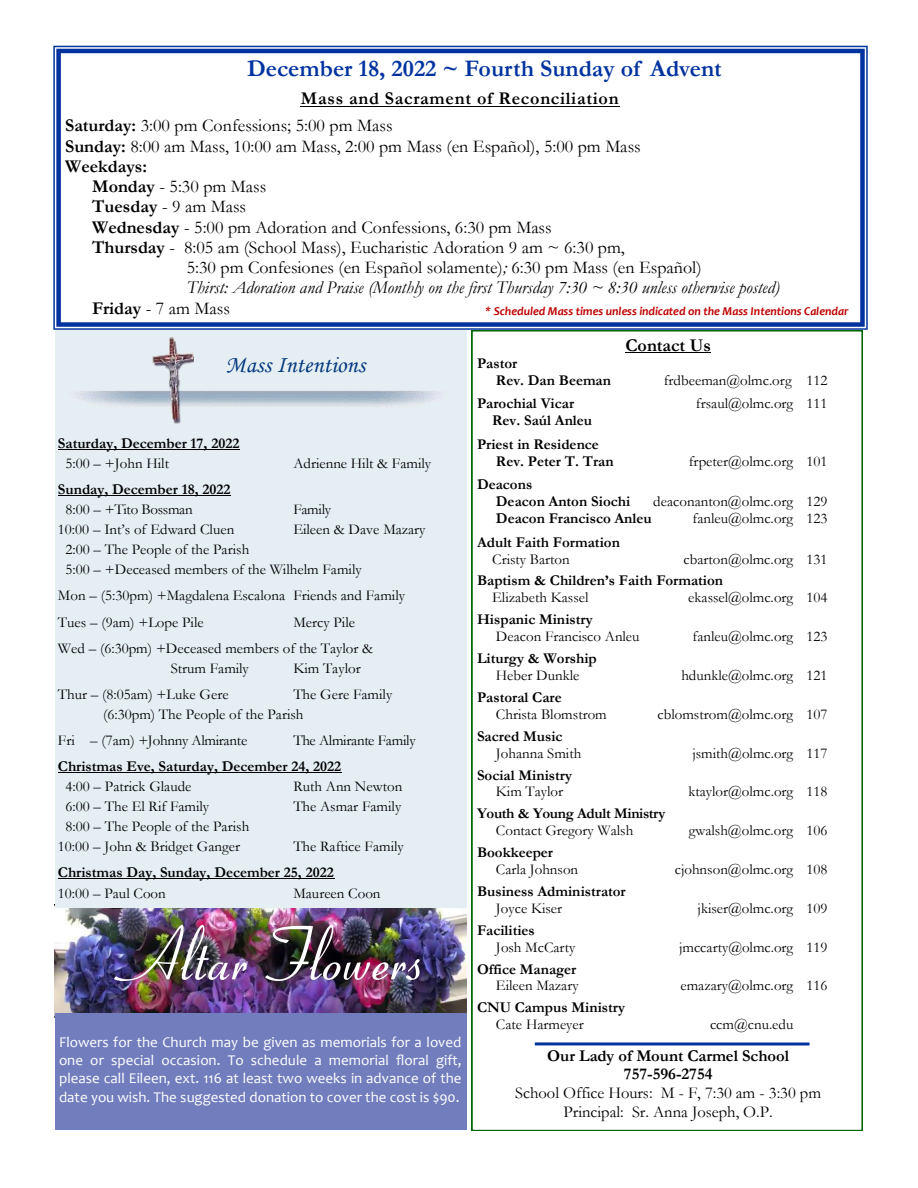
<style>
.page{position:relative;width:918px;height:1188px;background:#fff}
.page>*{position:absolute;margin:0;border:0;box-sizing:border-box;transform-origin:0 0}
.t1{font:72px "Coronet";color:#fff}
.t2{font:700 24px "Garamond";color:#0033a0}
.t3{font:24px "Monotype Corsiva";color:#05397e}
.t4{font:18px "Garamond";color:#000}
.t5{font:italic 18px "Garamond";color:#000}
.t6{font:700 18px "Garamond";letter-spacing:.04em;color:#000}
.t7{font:700 18px "Garamond";color:#000}
.t8{font:16.5px "Garamond";color:#000}
.t9{font:700 16.5px "Garamond";color:#000}
.t10{font:15px "Garamond";color:#000}
.t11{font:700 15px "Garamond";color:#000}
.t12{font:15px/18.3px "Candara";color:#fff;text-align:justify}
.t13{font:700 15px "Garamond";letter-spacing:-.02em;color:#000}
.t14{font:15px "Garamond";letter-spacing:-.025em;color:#000}
.t15{font:italic 700 12px "Candara";color:#c00000}
.s1{font-weight:700}
.s2{font-style:italic}
</style>
<div class="page">
<svg style="left:53px;top:46px;width:815px;height:284px"></svg>
<hr style="left:301px;top:106px;width:319px;height:1px;background:#000">
<svg style="left:472px;top:330px;width:391px;height:801px"></svg>
<hr style="left:625px;top:352px;width:86px;height:1px;background:#000">
<svg style="left:535px;top:1042px;width:275px;height:4px"></svg>
<img style="left:55px;top:907px;width:412px;height:107px">
<div style="left:55px;top:1014px;width:412px;height:116px;background:#717dbd"></div>
<div style="left:55px;top:330px;width:412px;height:577px;background:#e5eef3"></div>
<hr style="left:58px;top:449px;width:182px;height:1px;background:#000">
<hr style="left:58px;top:495px;width:173px;height:1px;background:#000">
<hr style="left:58px;top:772px;width:283px;height:1px;background:#000">
<hr style="left:58px;top:878px;width:276px;height:1px;background:#000">
<img style="left:75px;top:337px;width:363px;height:87px">
<div style="left:194px;top:348px;width:202px;height:35px;background:#e5eef3"></div>
<p class="t2" style="left:247px;top:55px;width:476px">December 18, 2022 ~ Fourth Sunday of Advent</p>
<p class="t6" style="left:301px;top:89px;width:319px">Mass and Sacrament of Reconciliation</p>
<p class="t4" style="left:65px;top:116px;width:329px"><span class="s1">Saturday:</span> 3:00 pm Confessions; 5:00 pm Mass</p>
<p class="t4" style="left:65px;top:136px;width:577px"><span class="s1">Sunday:</span> 8:00 am Mass, 10:00 am Mass, 2:00 pm Mass (en Español), 5:00 pm Mass</p>
<p class="t7" style="left:65px;top:156px;width:83px">Weekdays:</p>
<p class="t4" style="left:92px;top:177px;width:176px"><span class="s1">Monday</span> - 5:30 pm Mass</p>
<p class="t4" style="left:92px;top:197px;width:155px"><span class="s1">Tuesday</span> - 9 am Mass</p>
<p class="t4" style="left:92px;top:217px;width:461px"><span class="s1">Wednesday</span> - 5:00 pm Adoration and Confessions, 6:30 pm Mass</p>
<p class="t4" style="left:92px;top:237px;width:534px"><span class="s1">Thursday</span> - 8:05 am (School Mass), Eucharistic Adoration 9 am ~ 6:30 pm,</p>
<p class="t4" style="left:187px;top:258px;width:517px">5:30 pm Confesiones (en Español solamente)<span class="s2">;</span> 6:30 pm Mass (en Español)</p>
<p class="t5" style="left:187px;top:278px;width:595px">Thirst: Adoration and Praise (Monthly on the first Thursday 7:30 ~ 8:30 unless otherwise posted)</p>
<p class="t4" style="left:92px;top:298px;width:139px"><span class="s1">Friday</span> - 7 am Mass</p>
<p class="t7" style="left:625px;top:335px;width:87px">Contact Us</p>
<p class="t11" style="left:477px;top:355px;width:42px">Pastor</p>
<p class="t11" style="left:496px;top:372px;width:117px">Rev. Dan Beeman</p>
<p class="t10" style="left:664px;top:372px;width:165px">frdbeeman@olmc.org 112</p>
<p class="t11" style="left:477px;top:395px;width:99px">Parochial Vicar</p>
<p class="t10" style="left:696px;top:395px;width:133px">frsaul@olmc.org 111</p>
<p class="t11" style="left:492px;top:412px;width:101px">Rev. Saúl Anleu</p>
<p class="t11" style="left:477px;top:436px;width:123px">Priest in Residence</p>
<p class="t11" style="left:496px;top:453px;width:119px">Rev. Peter T. Tran</p>
<p class="t10" style="left:689px;top:453px;width:140px">frpeter@olmc.org 101</p>
<p class="t11" style="left:477px;top:476px;width:57px">Deacons</p>
<p class="t11" style="left:496px;top:493px;width:136px">Deacon Anton Siochi</p>
<p class="t10" style="left:653px;top:493px;width:176px">deaconanton@olmc.org 129</p>
<p class="t11" style="left:496px;top:510px;width:157px">Deacon Francisco Anleu</p>
<p class="t10" style="left:693px;top:510px;width:137px">fanleu@olmc.org 123</p>
<p class="t11" style="left:477px;top:534px;width:144px">Adult Faith Formation</p>
<p class="t10" style="left:492px;top:551px;width:79px">Cristy Barton</p>
<p class="t10" style="left:684px;top:551px;width:146px">cbarton@olmc.org 131</p>
<p class="t11" style="left:477px;top:572px;width:248px">Baptism &amp; Children’s Faith Formation</p>
<p class="t10" style="left:492px;top:589px;width:98px">Elizabeth Kassel</p>
<p class="t10" style="left:688px;top:589px;width:141px">ekassel@olmc.org 104</p>
<p class="t11" style="left:477px;top:611px;width:117px">Hispanic Ministry</p>
<p class="t10" style="left:496px;top:628px;width:145px">Deacon Francisco Anleu</p>
<p class="t10" style="left:693px;top:628px;width:137px">fanleu@olmc.org 123</p>
<p class="t11" style="left:477px;top:650px;width:121px">Liturgy &amp; Worship</p>
<p class="t10" style="left:496px;top:667px;width:85px">Heber Dunkle</p>
<p class="t10" style="left:681px;top:667px;width:148px">hdunkle@olmc.org 121</p>
<p class="t11" style="left:477px;top:689px;width:86px">Pastoral Care</p>
<p class="t10" style="left:496px;top:706px;width:112px">Christa Blomstrom</p>
<p class="t10" style="left:658px;top:706px;width:171px">cblomstrom@olmc.org 107</p>
<p class="t11" style="left:477px;top:728px;width:87px">Sacred Music</p>
<p class="t10" style="left:496px;top:745px;width:87px">Johanna Smith</p>
<p class="t10" style="left:692px;top:745px;width:137px">jsmith@olmc.org 117</p>
<p class="t11" style="left:477px;top:767px;width:96px">Social Ministry</p>
<p class="t10" style="left:496px;top:783px;width:69px">Kim Taylor</p>
<p class="t10" style="left:688px;top:783px;width:141px">ktaylor@olmc.org 118</p>
<p class="t13" style="left:477px;top:805px;width:190px">Youth &amp; Young Adult Ministry</p>
<p class="t10" style="left:496px;top:822px;width:139px">Contact Gregory Walsh</p>
<p class="t10" style="left:689px;top:822px;width:140px">gwalsh@olmc.org 106</p>
<p class="t11" style="left:477px;top:844px;width:78px">Bookkeeper</p>
<p class="t10" style="left:496px;top:861px;width:84px">Carla Johnson</p>
<p class="t10" style="left:675px;top:861px;width:154px">cjohnson@olmc.org 108</p>
<p class="t11" style="left:477px;top:883px;width:150px">Business Administrator</p>
<p class="t10" style="left:496px;top:900px;width:68px">Joyce Kiser</p>
<p class="t10" style="left:698px;top:900px;width:131px">jkiser@olmc.org 109</p>
<p class="t11" style="left:477px;top:922px;width:59px">Facilities</p>
<p class="t10" style="left:496px;top:939px;width:81px">Josh McCarty</p>
<p class="t10" style="left:679px;top:939px;width:150px">jmccarty@olmc.org 119</p>
<p class="t11" style="left:477px;top:961px;width:101px">Office Manager</p>
<p class="t10" style="left:496px;top:977px;width:84px">Eileen Mazary</p>
<p class="t10" style="left:681px;top:977px;width:149px">emazary@olmc.org 116</p>
<p class="t11" style="left:477px;top:999px;width:150px">CNU Campus Ministry</p>
<p class="t10" style="left:496px;top:1016px;width:89px">Cate Harmeyer</p>
<p class="t10" style="left:710px;top:1016px;width:85px">ccm@cnu.edu</p>
<p class="t9" style="left:547px;top:1047px;width:243px">Our Lady of Mount Carmel School</p>
<p class="t9" style="left:624px;top:1065px;width:90px">757-596-2754</p>
<p class="t8" style="left:515px;top:1084px;width:307px">School Office Hours: M - F, 7:30 am - 3:30 pm</p>
<p class="t8" style="left:564px;top:1102px;width:211px">Principal: Sr. Anna Joseph, O.P.</p>
<p class="t15" style="left:485px;top:307px;width:365px">* Scheduled Mass times unless indicated on the Mass Intentions Calendar</p>
<p class="t3" style="left:226px;top:353px;width:141px">Mass Intentions</p>
<p class="t11" style="left:58px;top:435px;width:183px">Saturday, December 17, 2022</p>
<p class="t10" style="left:66px;top:455px;width:105px">5:00 – +John Hilt</p>
<p class="t10" style="left:293px;top:455px;width:139px">Adrienne Hilt &amp; Family</p>
<p class="t11" style="left:58px;top:481px;width:174px">Sunday, December 18, 2022</p>
<p class="t10" style="left:66px;top:501px;width:129px">8:00 – +Tito Bossman</p>
<p class="t10" style="left:293px;top:501px;width:39px">Family</p>
<p class="t10" style="left:58px;top:521px;width:178px">10:00 – Int’s of Edward Cluen</p>
<p class="t10" style="left:293px;top:521px;width:134px">Eileen &amp; Dave Mazary</p>
<p class="t10" style="left:66px;top:541px;width:185px">2:00 – The People of the Parish</p>
<p class="t10" style="left:66px;top:561px;width:298px">5:00 – +Deceased members of the Wilhelm Family</p>
<p class="t10" style="left:58px;top:587px;width:349px">Mon – (5:30pm) +Magdalena Escalona Friends and Family</p>
<p class="t10" style="left:58px;top:614px;width:147px">Tues – (9am) +Lope Pile</p>
<p class="t10" style="left:293px;top:614px;width:63px">Mercy Pile</p>
<p class="t10" style="left:58px;top:640px;width:317px">Wed – (6:30pm) +Deceased members of the Taylor &amp;</p>
<p class="t10" style="left:171px;top:660px;width:80px">Strum Family</p>
<p class="t10" style="left:293px;top:660px;width:69px">Kim Taylor</p>
<p class="t10" style="left:58px;top:686px;width:172px">Thur – (8:05am) +Luke Gere</p>
<p class="t10" style="left:293px;top:686px;width:100px">The Gere Family</p>
<p class="t10" style="left:103px;top:706px;width:202px">(6:30pm) The People of the Parish</p>
<p class="t10" style="left:58px;top:732px;width:191px">Fri – (7am) +Johnny Almirante</p>
<p class="t14" style="left:293px;top:732px;width:124px">The Almirante Family</p>
<p class="t11" style="left:58px;top:758px;width:285px">Christmas Eve, Saturday, December 24, 2022</p>
<p class="t10" style="left:66px;top:778px;width:127px">4:00 – Patrick Glaude</p>
<p class="t10" style="left:293px;top:778px;width:111px">Ruth Ann Newton</p>
<p class="t10" style="left:66px;top:798px;width:145px">6:00 – The El Rif Family</p>
<p class="t10" style="left:293px;top:798px;width:109px">The Asmar Family</p>
<p class="t10" style="left:66px;top:818px;width:185px">8:00 – The People of the Parish</p>
<p class="t10" style="left:58px;top:838px;width:184px">10:00 – John &amp; Bridget Ganger</p>
<p class="t10" style="left:293px;top:838px;width:112px">The Raftice Family</p>
<p class="t11" style="left:58px;top:865px;width:277px">Christmas Day, Sunday, December 25, 2022</p>
<p class="t10" style="left:58px;top:885px;width:109px">10:00 – Paul Coon</p>
<p class="t10" style="left:293px;top:885px;width:89px">Maureen Coon</p>
<p class="t1" style="left:107px;top:911px;width:308px">Altar Flowers</p>
<p class="t12" style="left:59px;top:1034px;width:404px">Flowers for the Church may be given as memorials for a loved one or special occasion. To schedule a memorial floral gift, please call Eileen, ext. 116 at least two weeks in advance of the date you wish. The suggested donation to cover the cost is $90.</p>
</div>
